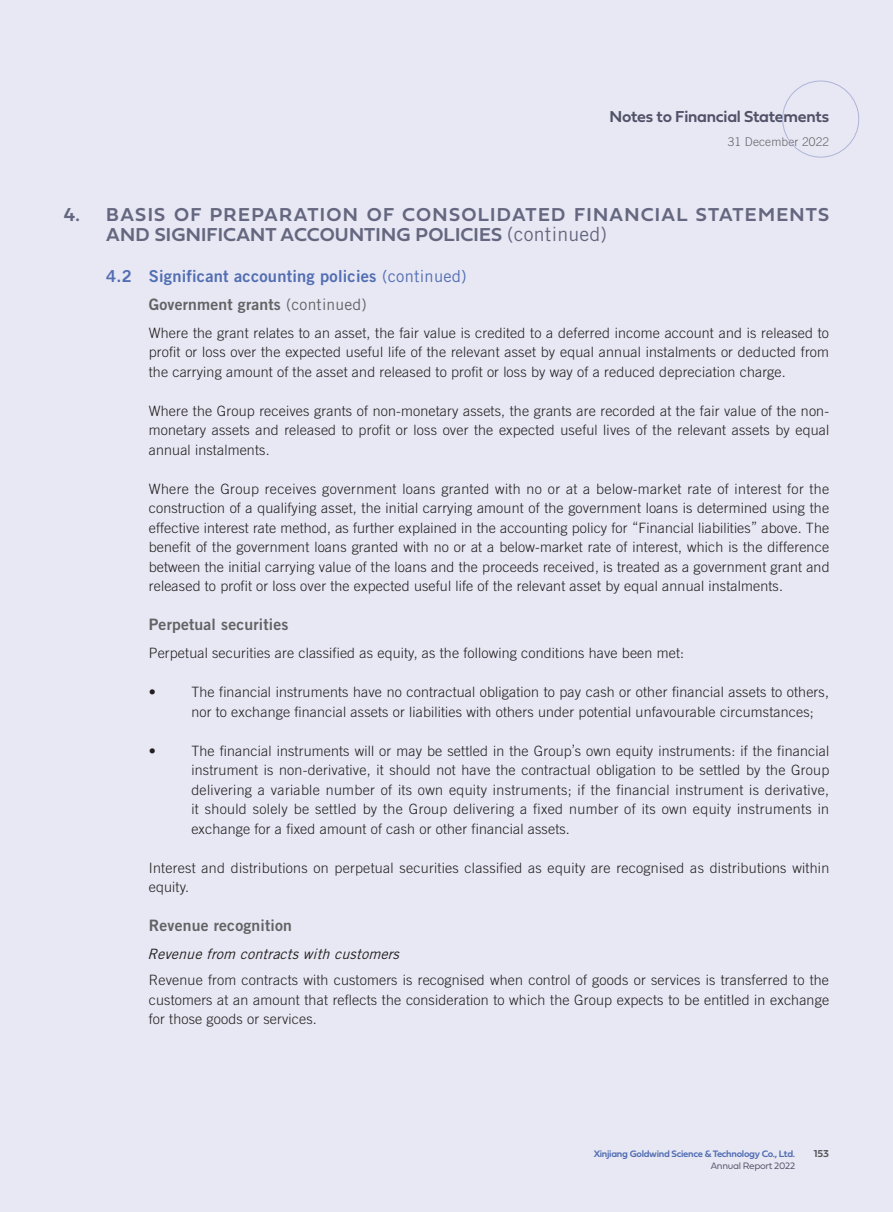
<style>
.page{position:relative;width:893px;height:1212px;background:#e8e8f4}
.page>*{position:absolute;margin:0;border:0;box-sizing:border-box;transform-origin:0 0}
.Heading_1{font:19.5px/19.5px "Fieldwork Geo Demibold";letter-spacing:.06em;color:#656780}
.Heading_2{font:16.5px "Trade Gothic LT Std Bd 2";letter-spacing:.01em;color:#526eb2}
.t1{font:16.5px "Fieldwork Geo Demibold";letter-spacing:-.015em;color:#515268}
.Heading_3{font:15.75px "Trade Gothic LT Std Bd 2";letter-spacing:.01em;color:#636366}
.Body_Text{font:300 14.25px/19.5px "Trade Gothic LT Std";letter-spacing:.01em;color:#231f20;text-align:justify}
.Heading_4{font:italic 14.25px "Trade Gothic LT Std";color:#231f20}
.t2{font:300 12px "Trade Gothic LT Std";letter-spacing:.01em;color:#636366}
.t3{font:10.5px "Fieldwork Geo Demibold";color:#57585a}
.t4{font:9.75px "Fieldwork Geo Demibold";letter-spacing:-.03em;color:#526eb2}
.t5{font:9.75px "Fieldwork Geo Light";letter-spacing:-.03em;color:#515268}
.s1{font-family:"Trade Gothic LT Std"}
</style>
<div class="page">
<div style="left:782px;top:81px;width:77px;height:76px;border:1px solid #adb4d8;border-radius:50%"></div>
<p class="t1" style="left:610px;top:104px;width:221px">Notes to Financial Statements</p>
<p class="t2" style="left:728px;top:134px;width:103px">31 December 2022</p>
<p class="Heading_1" style="left:106px;top:204px;width:724px;text-indent:-43px">4. BASIS OF PREPARATION OF CONSOLIDATED FINANCIAL STATEMENTS<br>AND SIGNIFICANT ACCOUNTING POLICIES <span class="s1">(continued)</span></p>
<p class="Heading_2" style="left:106px;top:265px;width:362px">4.2 Significant accounting policies <span class="s1">(continued)</span></p>
<p class="Heading_3" style="left:149px;top:294px;width:219px">Government grants <span class="s1">(continued)</span></p>
<p class="Body_Text" style="left:149px;top:323px;width:682px">Where the grant relates to an asset, the fair value is credited to a deferred income account and is released to profit or loss over the expected useful life of the relevant asset by equal annual instalments or deducted from the carrying amount of the asset and released to profit or loss by way of a reduced depreciation charge.</p>
<p class="Body_Text" style="left:149px;top:401px;width:682px">Where the Group receives grants of non-monetary assets, the grants are recorded at the fair value of the non&shy;monetary assets and released to profit or loss over the expected useful lives of the relevant assets by equal annual instalments.</p>
<p class="Body_Text" style="left:149px;top:479px;width:682px">Where the Group receives government loans granted with no or at a below-market rate of interest for the construction of a qualifying asset, the initial carrying amount of the government loans is determined using the effective interest rate method, as further explained in the accounting policy for “Financial liabilities” above. The benefit of the government loans granted with no or at a below-market rate of interest, which is the difference between the initial carrying value of the loans and the proceeds received, is treated as a government grant and released to profit or loss over the expected useful life of the relevant asset by equal annual instalments.</p>
<p class="Heading_3" style="left:149px;top:615px;width:141px">Perpetual securities</p>
<p class="Body_Text" style="left:149px;top:643px;width:537px">Perpetual securities are classified as equity, as the following conditions have been met:</p>
<p class="Body_Text" style="left:149px;top:682px;width:9px">•</p>
<p class="Body_Text" style="left:191px;top:682px;width:639px">The financial instruments have no contractual obligation to pay cash or other financial assets to others, nor to exchange financial assets or liabilities with others under potential unfavourable circumstances;</p>
<p class="Body_Text" style="left:149px;top:741px;width:9px">•</p>
<p class="Body_Text" style="left:191px;top:741px;width:639px">The financial instruments will or may be settled in the Group’s own equity instruments: if the financial instrument is non-derivative, it should not have the contractual obligation to be settled by the Group delivering a variable number of its own equity instruments; if the financial instrument is derivative, it should solely be settled by the Group delivering a fixed number of its own equity instruments in exchange for a fixed amount of cash or other financial assets.</p>
<p class="Body_Text" style="left:149px;top:858px;width:682px">Interest and distributions on perpetual securities classified as equity are recognised as distributions within equity.</p>
<p class="Heading_3" style="left:149px;top:916px;width:144px">Revenue recognition</p>
<p class="Heading_4" style="left:147px;top:945px;width:258px">Revenuefrom contractswith customers</p>
<p class="Body_Text" style="left:149px;top:970px;width:682px">Revenue from contracts with customers is recognised when control of goods or services is transferred to the customers at an amount that reflects the consideration to which the Group expects to be entitled in exchange for those goods or services.</p>
<p class="t4" style="left:594px;top:1146px;width:203px">Xinjiang Goldwind Science &amp; Technology Co., Ltd.</p>
<p class="t5" style="left:711px;top:1158px;width:86px">Annual Report 2022</p>
<p class="t3" style="left:814px;top:1145px;width:17px">153</p>
</div>
